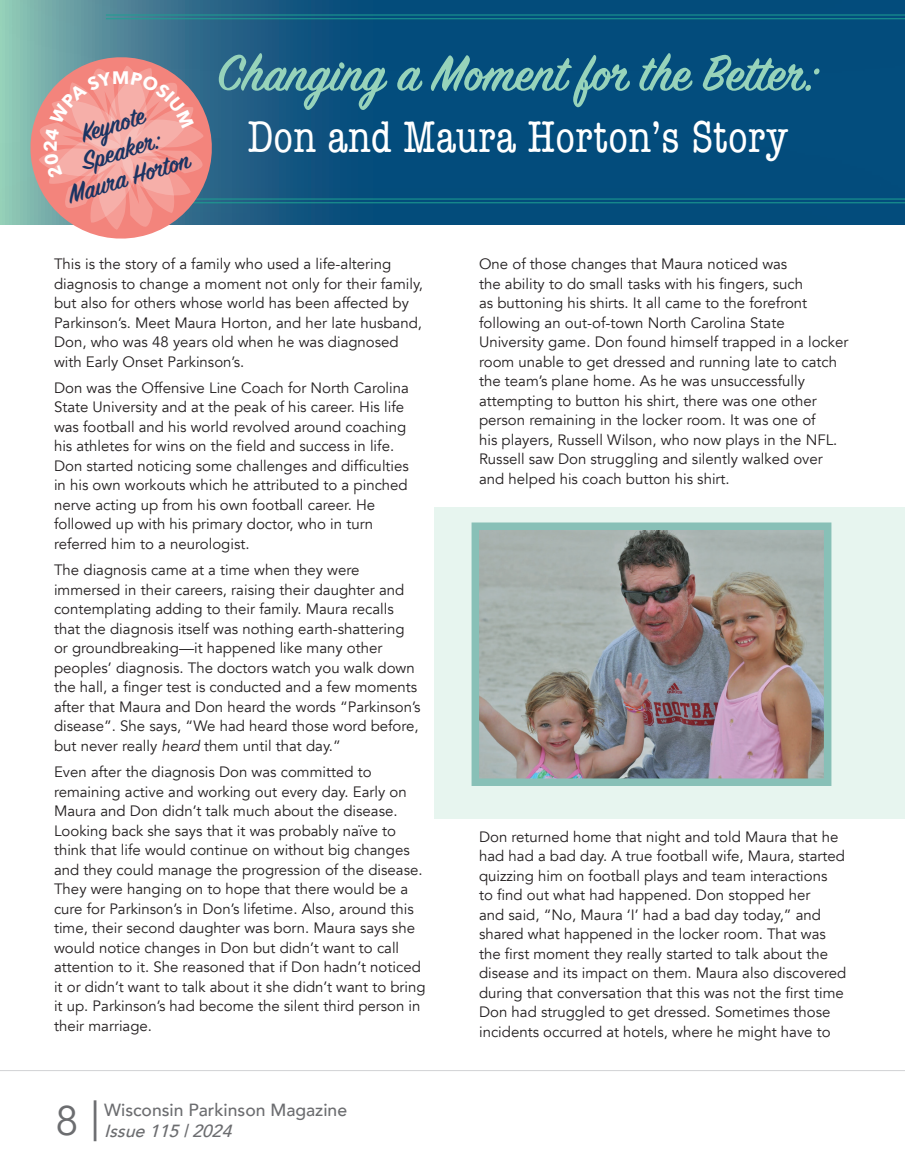
<style>
.page{position:relative;width:905px;height:1175px;background:#fff}
.page>*{position:absolute;margin:0;border:0;box-sizing:border-box;transform-origin:0 0}
.t1{font:600 55.65px "Sign Painter House Script";color:#97d3ba}
.t2{font:condensed 45.75px "American Typewriter";color:#fff}
.t3{font:41.25px "Avenir";color:#6c6d70}
.t4{font:40.8px "Minion Pro";color:#6c6d70}
.t5{font:600 28.65px "Sign Painter House Script";color:#1b3463}
.t6{font:700 18px "Avenir Next";color:#fff}
.t7{font:500 17.55px "Avenir";color:#6c6d70}
.t8{font:italic 500 17.55px "Avenir";color:#6c6d70}
.t9{font:15px/19.5px "Avenir";color:#231f20}
.s1{font-style:italic}
</style>
<div class="page">
<div style="left:435px;top:507px;width:469px;height:311px;background:#e7f5ef"></div>
<hr style="left:0;top:1070px;width:904px;height:1px;background:#d1d2d4">
<div style="left:0;top:0;width:904px;height:226px;background:#231f20;opacity:.31"></div>
<hr style="left:904px;top:0;width:1px;height:463px;background:#231f20;opacity:.31">
<hr style="left:106px;top:15px;width:798px;height:1px;background:#1da092">
<hr style="left:106px;top:18px;width:798px;height:1px;background:#1da092">
<hr style="left:104px;top:199px;width:800px;height:1px;background:#1da092">
<hr style="left:104px;top:202px;width:800px;height:1px;background:#1da092">
<img style="left:480px;top:531px;width:342px;height:246px">
<div style="left:471px;top:522px;width:360px;height:264px;border:8px solid #88c0b7"></div>
<svg style="left:20px;top:47px;width:202px;height:192px;background:#c79b9a"></svg>
<p class="t6" style="left:112px;top:62px;width:19px">M</p>
<p class="t5" style="left:77px;top:117px;width:67px;rotate:-17deg">Keynote</p>
<p class="t5" style="left:77px;top:146px;width:82px;rotate:-17deg">Speaker :</p>
<p class="t5" style="left:64px;top:179px;width:117px;rotate:-17deg">Maur a Hor ton</p>
<p class="t1" style="left:217px;top:40px;width:602px">Changing a Moment for the Better:</p>
<p class="t2" style="left:247px;top:102px;width:542px">Don and Maura Horton’s Story</p>
<p class="t9" style="left:54px;top:254px;width:370px">This is the story of a family who used a life-altering diagnosis to change a moment not only for their family, but also for others whose world has been affected by Parkinson’s. Meet Maura Horton, and her late husband, Don, who was 48 years old when he was diagnosed with Early Onset Parkinson’s.</p>
<p class="t9" style="left:54px;top:378px;width:356px">Don was the Offensive Line Coach for North Carolina State University and at the peak of his career. His life was football and his world revolved around coaching his athletes for wins on the field and success in life.<br>Don started noticing some challenges and difficulties in his own workouts which he attributed to a pinched nerve acting up from his own football career. He followed up with his primary doctor, who in turn referred him to a neurologist.</p>
<p class="t9" style="left:54px;top:560px;width:368px">The diagnosis came at a time when they were immersed in their careers, raising their daughter and contemplating adding to their family. Maura recalls that the diagnosis itself was nothing earth-shattering or groundbreaking—it happened like many other peoples’ diagnosis. The doctors watch you walk down the hall, a finger test is conducted and a few moments after that Maura and Don heard the words “Parkinson’s disease”. She says, “We had heard those word before, but never really <span class="s1">heard</span> them until that day.”</p>
<p class="t9" style="left:54px;top:762px;width:373px">Even after the diagnosis Don was committed to remaining active and working out every day. Early on Maura and Don didn’t talk much about the disease.<br>Looking back she says that it was probably naïve to think that life would continue on without big changes and they could manage the progression of the disease.<br>They were hanging on to hope that there would be a cure for Parkinson’s in Don’s lifetime. Also, around this time, their second daughter was born. Maura says she would notice changes in Don but didn’t want to call attention to it. She reasoned that if Don hadn’t noticed it or didn’t want to talk about it she didn’t want to bring it up. Parkinson’s had become the silent third person in their marriage.</p>
<p class="t3" style="left:55px;top:1096px;width:24px">8</p>
<p class="t4" style="left:90px;top:1090px;width:12px">|</p>
<p class="t7" style="left:104px;top:1094px;width:244px">Wisconsin Parkinson Magazine</p>
<p class="t8" style="left:104px;top:1115px;width:136px">Issue115|2024</p>
<p class="t9" style="left:479px;top:254px;width:371px">One of those changes that Maura noticed was<br>the ability to do small tasks with his fingers, such<br>as buttoning his shirts. It all came to the forefront following an out-of-town North Carolina State University game. Don found himself trapped in a locker room unable to get dressed and running late to catch the team’s plane home. As he was unsuccessfully attempting to button his shirt, there was one other person remaining in the locker room. It was one of<br>his players, Russell Wilson, who now plays in the NFL.<br>Russell saw Don struggling and silently walked over and helped his coach button his shirt.</p>
<p class="t9" style="left:479px;top:827px;width:368px">Don returned home that night and told Maura that he had had a bad day. A true football wife, Maura, started quizzing him on football plays and team interactions<br>to find out what had happened. Don stopped her<br>and said, “No, Maura ‘I’ had a bad day today,” and shared what happened in the locker room. That was the first moment they really started to talk about the disease and its impact on them. Maura also discovered during that conversation that this was not the first time Don had struggled to get dressed. Sometimes those incidents occurred at hotels, where he might have to</p>
</div>
